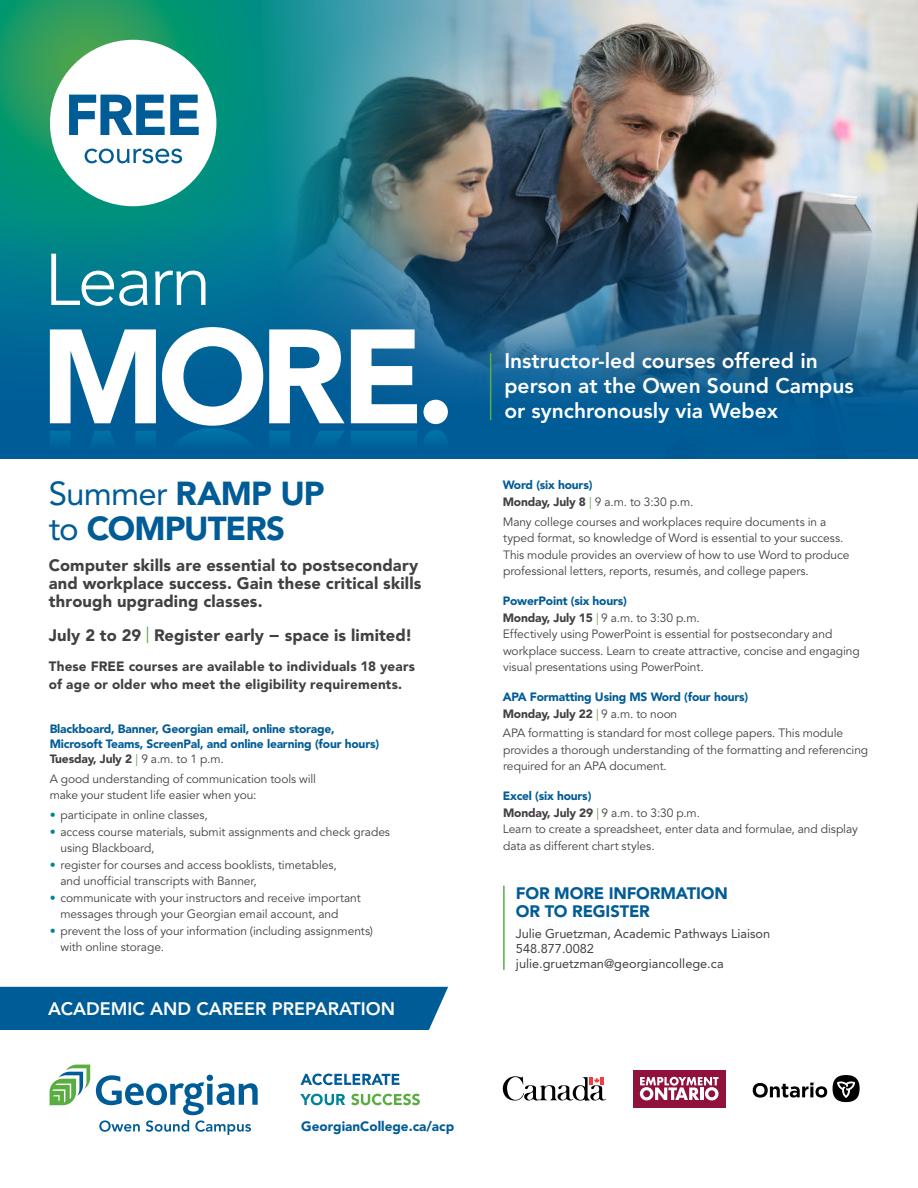
<style>
.page{position:relative;width:918px;height:1188px;background:#fff}
.page>*{position:absolute;margin:0;border:0;box-sizing:border-box;transform-origin:0 0}
.t1{font:300 72.45px "Avenir LT Std";letter-spacing:-.04em;color:#fff}
.t2{font:900 33px/34.5px "Avenir LT Std";letter-spacing:-.03em;color:#005c97}
.t3{font:800 21px/25.2px "Avenir LT Std";color:#fff}
.t4{font:800 18px "Avenir LT Std";color:#fff}
.t5{font:900 16.5px/18px "Avenir LT Std";letter-spacing:.01em;color:#414042}
.t6{font:900 16.5px/18.3px "Avenir LT Std";letter-spacing:-.01em;color:#005c97}
.t7{font:900 13.5px/18px "Avenir LT Std";letter-spacing:.015em;color:#414042}
.t8{font:900 13.5px "Avenir LT Std";color:#005c97}
.t9{font:12.75px/15px "Avenir LT Std";color:#414042}
.t10{font:12px/16.5px "Avenir LT Std";letter-spacing:-.005em;color:#414042}
.t11{font:900 12px/15px "Avenir LT Std";letter-spacing:-.015em;color:#005c97}
.s1{font-weight:400}
.s2{font-weight:400;color:#59ad41}
.s3{color:#414042}
.s4{font-weight:400;color:#414042}
.s5{color:#008598}
.s6{font-weight:900;color:#005c97}
.s7{font-weight:900}
.s8{color:#59ad41}
</style>
<div class="page">
<img style="left:0;top:0;width:918px;height:458px">
<svg style="left:50px;top:327px;width:398px;height:132px"></svg>
<div style="left:0;top:987px;width:448px;height:43px;background:#005c97"></div>
<svg style="left:50px;top:1065px;width:40px;height:40px"></svg>
<svg style="left:96px;top:1075px;width:162px;height:60px"></svg>
<svg style="left:300px;top:1074px;width:100px;height:11px"></svg>
<svg style="left:300px;top:1094px;width:45px;height:11px"></svg>
<svg style="left:351px;top:1094px;width:69px;height:11px"></svg>
<div style="left:633px;top:1070px;width:93px;height:37px;background:#8f113c"></div>
<svg style="left:640px;top:1077px;width:79px;height:23px"></svg>
<svg style="left:503px;top:1076px;width:103px;height:25px"></svg>
<svg style="left:753px;top:1083px;width:74px;height:15px"></svg>
<div style="left:833px;top:1075px;width:27px;height:27px;background:#000;border-radius:50%"></div>
<svg style="left:837px;top:1081px;width:18px;height:17px"></svg>
<hr style="left:503px;top:886px;width:2px;height:84px;background:#59ad41">
<hr style="left:490px;top:353px;width:1px;height:67px;background:#59ad41">
<div style="left:50px;top:40px;width:166px;height:166px;background:#fff;border-radius:50%"></div>
<svg style="left:85px;top:149px;width:97px;height:14px"></svg>
<svg style="left:69px;top:95px;width:130px;height:40px"></svg>
<h1 class="t1" style="left:44px;top:237px;width:169px">Learn</h1>
<h2 class="t2" style="left:49px;top:476px;width:277px"><span class="s1">Summer</span> RAMP UP <span class="s1">to</span> COMPUTERS</h2>
<h3 class="t5" style="left:49px;top:557px;width:374px">Computer skills are essential to postsecondary and workplace success. Gain these critical skills through upgrading classes.</h3>
<h3 class="t5" style="left:49px;top:626px;width:365px">July 2 to 29 <span class="s2">|</span> Register early − space is limited!</h3>
<p class="t7" style="left:49px;top:658px;width:368px">These FREE courses are available to individuals 18 years of age or older who meet the eligibility requirements.</p>
<p class="t11" style="left:50px;top:721px;width:331px">Blackboard, Banner, Georgian email, online storage,<br>Microsoft Teams, ScreenPal, and online learning (four hours)<br><span class="s3">Tuesday, July 2</span> <span class="s2">|</span> <span class="s4">9 a.m. to 1 p.m.</span></p>
<p class="t10" style="left:50px;top:771px;width:268px">A good understanding of communication tools will make your student life easier when you:</p>
<p class="t10" style="left:50px;top:807px;width:160px"><span class="s5">•</span> participate in online classes,</p>
<p class="t10" style="left:60px;top:824px;width:331px;text-indent:-11px"><span class="s5">•</span> access course materials, submit assignments and check grades using Blackboard,</p>
<p class="t10" style="left:60px;top:857px;width:278px;text-indent:-11px"><span class="s5">•</span> register for courses and access booklists, timetables, and unofficial transcripts with Banner,</p>
<p class="t10" style="left:60px;top:890px;width:302px;text-indent:-11px"><span class="s5">•</span> communicate with your instructors and receive important messages through your Georgian email account, and</p>
<p class="t10" style="left:60px;top:923px;width:314px;text-indent:-11px"><span class="s5">•</span> prevent the loss of your information (including assignments) with online storage.</p>
<h3 class="t4" style="left:48px;top:998px;width:349px">ACADEMIC AND CAREER PREPARATION</h3>
<p class="t8" style="left:301px;top:1118px;width:155px">GeorgianCollege.ca/acp</p>
<h3 class="t3" style="left:504px;top:348px;width:351px">Instructor-led courses offered in person at the Owen Sound Campus or synchronously via Webex</h3>
<p class="t10" style="left:503px;top:477px;width:192px"><span class="s6">Word (six hours)<br></span><span class="s7">Monday, July 8</span> <span class="s8">|</span> 9 a.m. to 3:30 p.m.</p>
<p class="t10" style="left:503px;top:514px;width:348px">Many college courses and workplaces require documents in a typed format, so knowledge of Word is essential to your success.<br>This module provides an overview of how to use Word to produce professional letters, reports, resumés, and college papers.</p>
<p class="t10" style="left:503px;top:593px;width:359px"><span class="s6">PowerPoint (six hours)<br></span><span class="s7">Monday, July 15</span> <span class="s8">|</span> 9 a.m. to 3:30 p.m.<br>Effectively using PowerPoint is essential for postsecondary and workplace success. Learn to create attractive, concise and engaging visual presentations using PowerPoint.</p>
<p class="t11" style="left:503px;top:689px;width:247px;line-height:16.5px">APA Formatting Using MS Word (four hours)<br><span class="s3">Monday, July 22</span> <span class="s2">|</span> <span class="s4">9 a.m. to noon</span></p>
<p class="t10" style="left:503px;top:725px;width:367px">APA formatting is standard for most college papers. This module provides a thorough understanding of the formatting and referencing required for an APA document.</p>
<p class="t10" style="left:503px;top:788px;width:357px"><span class="s6">Excel (six hours)<br></span><span class="s7">Monday, July 29</span> <span class="s8">|</span> 9 a.m. to 3:30 p.m.<br>Learn to create a spreadsheet, enter data and formulae, and display data as different chart styles.</p>
<h3 class="t6" style="left:516px;top:884px;width:214px">FOR MORE INFORMATION<br>OR TO REGISTER</h3>
<p class="t9" style="left:516px;top:926px;width:256px">Julie Gruetzman, Academic Pathways Liaison<br>548.877.0082 julie.gruetzman@georgiancollege.ca</p>
</div>
